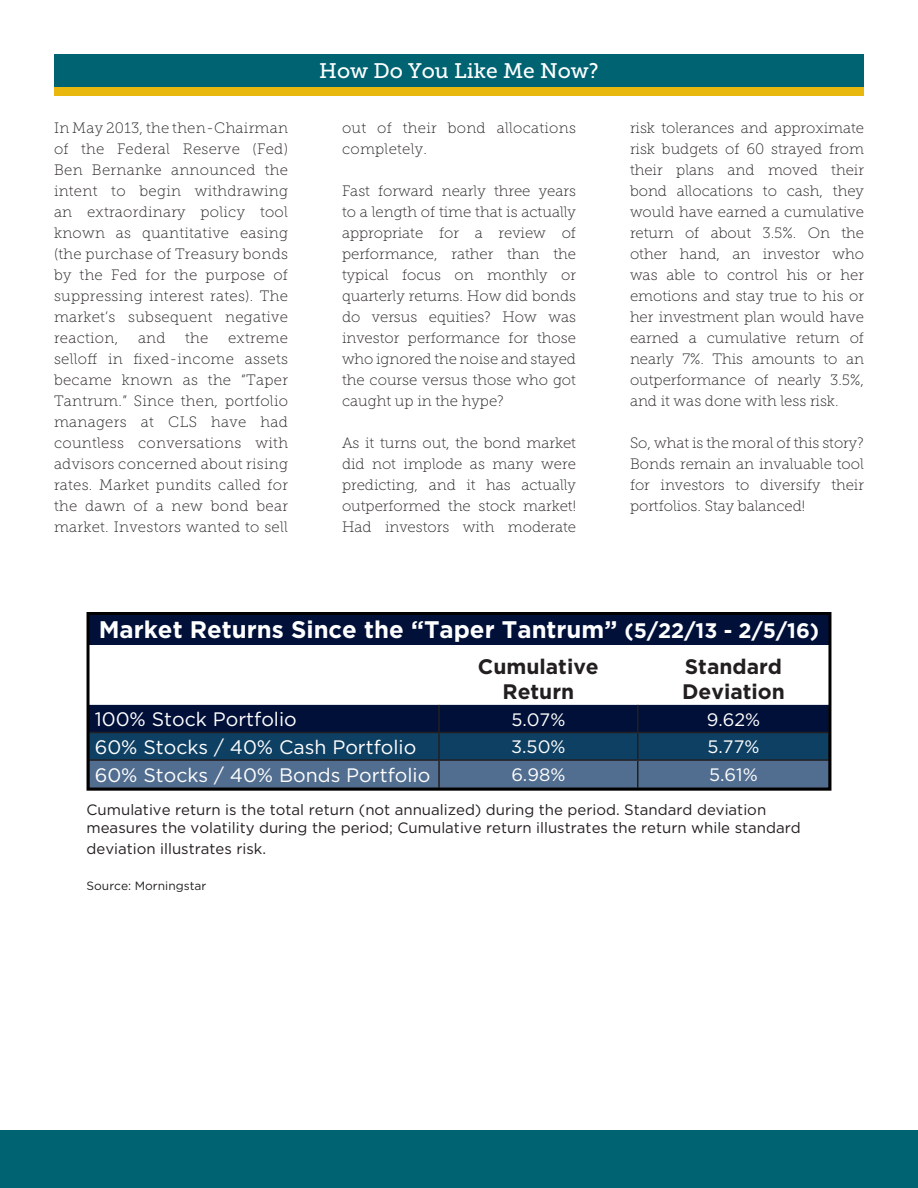
<style>
.page{position:relative;width:918px;height:1188px;background:#fff}
.page>*{position:absolute;margin:0;border:0;box-sizing:border-box;transform-origin:0 0}
.t1{font:700 24px "Gotham";color:#fff}
.t2{font:700 21px/25.2px "Gotham";color:#231f20;text-align:center}
.WMR_Headline{font:21px "Museo Slab 500";color:#fff}
.t3{font:19.5px "Gotham";color:#fff}
.t4{font:18px "Gotham";color:#fff}
.WMR_Body_Copy{font:15px/21px "Museo Slab 100";color:#231f20;text-align:justify}
.t5{font:15px/18px "Gotham";color:#231f20}
.WMR_Body_Copy-2{font:15px/21px "Museo Slab 100";letter-spacing:.02em;color:#231f20}
.t6{font:12px "Gotham";color:#231f20}
.s1{font-size:21px}
</style>
<div class="page">
<div style="left:0;top:1131px;width:918px;height:57px;background:#006372"></div>
<div style="left:54px;top:86px;width:810px;height:10px;background:#e8b80e"></div>
<div style="left:54px;top:54px;width:810px;height:32px;background:#006372"></div>
<svg style="left:91px;top:705px;width:736px;height:82px;background:#1f3d61"></svg>
<div style="left:88px;top:612px;width:742px;height:32px;background:#001039"></div>
<div style="left:87px;top:612px;width:744px;height:179px;border:3px solid #000"></div>
<p class="WMR_Body_Copy" style="left:54px;top:118px;width:236px">In May 2013, the then-Chairman of the Federal Reserve (Fed)<br>Ben Bernanke announced the intent to begin withdrawing an extraordinary policy tool known as quantitative easing (the purchase of Treasury bonds by the Fed for the purpose of suppressing interest rates). The market’s subsequent negative reaction,</p>
<p class="WMR_Body_Copy" style="left:138px;top:328px;width:29px">and</p>
<p class="WMR_Body_Copy" style="left:185px;top:328px;width:25px">the</p>
<p class="WMR_Body_Copy" style="left:54px;top:328px;width:236px;text-indent:174px">extreme selloff in fixed-income assets became known as the “Taper Tantrum.” Since then, portfolio managers at CLS have had countless conversations with advisors concerned about rising rates. Market pundits called for the dawn of a new bond bear market. Investors wanted to sell</p>
<p class="WMR_Headline" style="left:319px;top:59px;width:281px">How Do You Like Me Now?</p>
<p class="WMR_Body_Copy-2" style="left:342px;top:118px;width:236px">out of their bond allocations completely.</p>
<p class="WMR_Body_Copy" style="left:342px;top:181px;width:236px">Fast forward nearly three years to a length of time that is actually appropriate for a review of performance, rather than the typical focus on monthly or quarterly returns. How did bonds do versus equities? How was investor performance for those who ignored the noise and stayed the course versus those who got caught up in the hype?</p>
<p class="WMR_Body_Copy" style="left:342px;top:433px;width:236px">As it turns out, the bond market did not implode as many were predicting, and it has actually outperformed the stock market!<br>Had investors with moderate</p>
<p class="WMR_Body_Copy" style="left:630px;top:118px;width:236px">risk tolerances and approximate risk budgets of 60 strayed from their plans and moved their bond allocations to cash, they would have earned a cumulative return of about 3.5%. On the other hand, an investor who was able to control his or her emotions and stay true to his or her investment plan would have earned a cumulative return of nearly 7%. This amounts to an outperformance of nearly 3.5%, and it was done with less risk.</p>
<p class="WMR_Body_Copy" style="left:630px;top:433px;width:236px">So, what is the moral of this story?<br>Bonds remain an invaluable tool for investors to diversify their portfolios. Stay balanced!</p>
<p class="t1" style="left:99px;top:613px;width:722px">Market Returns Since the “Taper Tantrum” <span class="s1">(5/22/13 - 2/5/16)</span></p>
<p class="t2" style="left:478px;top:654px;width:122px">Cumulative<br>Return</p>
<p class="t2" style="left:682px;top:654px;width:104px;text-align:left">Standard<br>Deviation</p>
<p class="t3" style="left:95px;top:707px;width:204px">100% Stock Portfolio</p>
<p class="t4" style="left:511px;top:708px;width:56px">5.07%</p>
<p class="t4" style="left:707px;top:708px;width:55px">9.62%</p>
<p class="t3" style="left:95px;top:735px;width:323px">60% Stocks / 40% Cash Portfolio</p>
<p class="t4" style="left:511px;top:736px;width:56px">3.50%</p>
<p class="t4" style="left:708px;top:736px;width:53px">5.77%</p>
<p class="t3" style="left:95px;top:763px;width:337px">60% Stocks / 40% Bonds Portfolio</p>
<p class="t4" style="left:511px;top:764px;width:56px">6.98%</p>
<p class="t4" style="left:709px;top:764px;width:50px">5.61%</p>
<p class="t5" style="left:87px;top:800px;width:716px">Cumulative return is the total return (not annualized) during the period. Standard deviation measures the volatility during the period; Cumulative return illustrates the return while standard</p>
<p class="t5" style="left:87px;top:840px;width:181px">deviation illustrates risk.</p>
<p class="t6" style="left:87px;top:878px;width:121px">Source: Morningstar</p>
</div>
